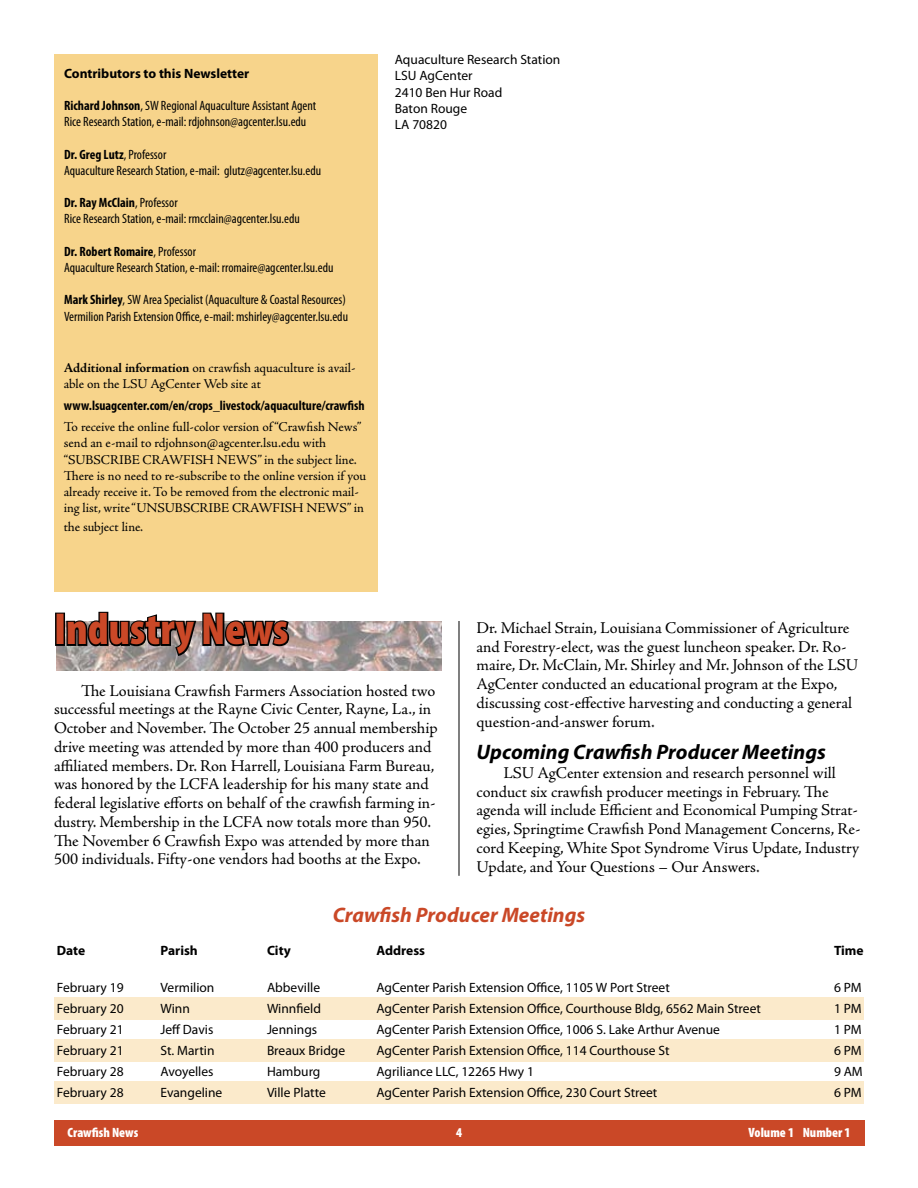
<style>
.page{position:relative;width:918px;height:1188px;background:#fff}
.page>*{position:absolute;margin:0;border:0;box-sizing:border-box;transform-origin:0 0}
.t1{font:900 condensed 45px "Myriad Pro";color:#ca4827}
.t2{font:italic 700 21px "Myriad Pro";color:#000}
.t3{font:italic 700 21px "Myriad Pro";color:#ca4827}
.t4{font:16.5px/18.8px "Adobe Jenson Pro";letter-spacing:-.005em;color:#000}
.t5{font:13.5px/16.2px "Myriad Pro";color:#000}
.t6{font:condensed 13.5px/16.2px "Myriad Pro";color:#000}
.t7{font:13.5px/16.2px "Adobe Jenson Pro";letter-spacing:-.005em;color:#000}
.t8{font:700 condensed 13.5px "Myriad Pro";color:#000}
.t9{font:700 13.5px "Myriad Pro";color:#000}
.t10{font:900 condensed 13.5px "Myriad Pro";color:#fff}
.s1{font-weight:700}
</style>
<div class="page">
<div style="left:54px;top:1120px;width:811px;height:26px;background:#ca4827"></div>
<div style="left:54px;top:1081px;width:810px;height:22px;background:#fbeacb"></div>
<div style="left:54px;top:1039px;width:810px;height:22px;background:#fbeacb"></div>
<div style="left:54px;top:998px;width:810px;height:22px;background:#fbeacb"></div>
<div style="left:54px;top:54px;width:324px;height:538px;background:#f7d48b"></div>
<img style="left:56px;top:621px;width:385px;height:49px">
<div style="left:55px;top:613px;width:10px;height:33px;border:3px solid #000"></div>
<svg style="left:65px;top:611px;width:226px;height:47px"></svg>
<hr style="left:459px;top:621px;width:1px;height:255px;background:#000">
<p class="t9" style="left:64px;top:64px;width:187px">Contributors to this Newsletter</p>
<p class="t6" style="left:64px;top:97px;width:254px"><span class="s1">Richard Johnson</span>, SW Regional Aquaculture Assistant Agent<br>Rice Research Station, e-mail: rdjohnson@agcenter.lsu.edu</p>
<p class="t6" style="left:64px;top:146px;width:258px"><span class="s1">Dr. Greg Lutz</span>, Professor<br>Aquaculture Research Station, e-mail: glutz@agcenter.lsu.edu</p>
<p class="t6" style="left:64px;top:195px;width:237px"><span class="s1">Dr. Ray McClain</span>, Professor<br>Rice Research Station, e-mail: rmcclain@agcenter.lsu.edu</p>
<p class="t6" style="left:64px;top:243px;width:271px"><span class="s1">Dr. Robert Romaire</span>, Professor<br>Aquaculture Research Station, e-mail: rromaire@agcenter.lsu.edu</p>
<p class="t6" style="left:64px;top:292px;width:285px"><span class="s1">Mark Shirley</span>, SW Area Specialist (Aquaculture &amp; Coastal Resources)<br>Vermilion Parish Extension Office, e-mail: mshirley@agcenter.lsu.edu</p>
<p class="t7" style="left:64px;top:360px;width:293px"><span class="s1">Additional information</span> on crawfish aquaculture is avail&shy;able on the LSU AgCenter Web site at</p>
<p class="t8" style="left:64px;top:397px;width:303px">www.lsuagcenter.com/en/crops_livestock/aquaculture/crawfish</p>
<p class="t7" style="left:64px;top:419px;width:304px">To receive the online full-color version of “Crawfish News” send an e-mail to rdjohnson@agcenter.lsu.edu with “SUBSCRIBE CRAWFISH NEWS” in the subject line.<br>There is no need to re-subscribe to the online version if you already receive it. To be removed from the electronic mail&shy;ing list, write “UNSUBSCRIBE CRAWFISH NEWS” in</p>
<p class="t7" style="left:64px;top:519px;width:81px">the subject line.</p>
<p class="t5" style="left:395px;top:51px;width:167px">Aquaculture Research Station<br>LSU AgCenter<br>2410 Ben Hur Road<br>Baton Rouge<br>LA 70820</p>
<h1 class="t1" style="left:54px;top:601px;width:236px">Industry News</h1>
<p class="t4" style="left:54px;top:681px;width:385px;text-indent:27px">The Louisiana Crawfish Farmers Association hosted two successful meetings at the Rayne Civic Center, Rayne, La., in October and November. The October 25 annual membership drive meeting was attended by more than 400 producers and affiliated members. Dr. Ron Harrell, Louisiana Farm Bureau, was honored by the LCFA leadership for his many state and federal legislative efforts on behalf of the crawfish farming in&shy;dustry. Membership in the LCFA now totals more than 950.<br>The November 6 Crawfish Expo was attended by more than 500 individuals. Fifty-one vendors had booths at the Expo.</p>
<p class="t4" style="left:477px;top:619px;width:383px">Dr. Michael Strain, Louisiana Commissioner of Agriculture and Forestry-elect, was the guest luncheon speaker. Dr. Ro&shy;maire, Dr. McClain, Mr. Shirley and Mr. Johnson of the LSU AgCenter conducted an educational program at the Expo, discussing cost-effective harvesting and conducting a general question-and-answer forum.</p>
<p class="t2" style="left:477px;top:738px;width:351px">Upcoming Crawfish Producer Meetings</p>
<p class="t4" style="left:477px;top:764px;width:385px;text-indent:27px">LSU AgCenter extension and research personnel will conduct six crawfish producer meetings in February. The agenda will include Efficient and Economical Pumping Strat&shy;egies, Springtime Crawfish Pond Management Concerns, Re&shy;cord Keeping, White Spot Syndrome Virus Update, Industry Update, and Your Questions – Our Answers.</p>
<p class="t3" style="left:333px;top:901px;width:254px">Crawfish Producer Meetings</p>
<p class="t9" style="left:57px;top:942px;width:30px">Date</p>
<p class="t9" style="left:161px;top:942px;width:39px">Parish</p>
<p class="t9" style="left:267px;top:942px;width:25px">City</p>
<p class="t9" style="left:377px;top:942px;width:50px">Address</p>
<p class="t9" style="left:834px;top:942px;width:31px">Time</p>
<p class="t5" style="left:57px;top:979px;width:68px">February 19</p>
<p class="t5" style="left:161px;top:979px;width:55px">Vermilion</p>
<p class="t5" style="left:267px;top:979px;width:55px">Abbeville</p>
<p class="t5" style="left:377px;top:979px;width:295px">AgCenter Parish Extension Office, 1105 W Port Street</p>
<p class="t5" style="left:834px;top:979px;width:29px">6 PM</p>
<p class="t5" style="left:57px;top:1000px;width:68px">February 20</p>
<p class="t5" style="left:161px;top:1000px;width:31px">Winn</p>
<p class="t5" style="left:267px;top:1000px;width:55px">Winnfield</p>
<p class="t5" style="left:377px;top:1000px;width:386px">AgCenter Parish Extension Office, Courthouse Bldg, 6562 Main Street</p>
<p class="t5" style="left:834px;top:1000px;width:29px">1 PM</p>
<p class="t5" style="left:57px;top:1021px;width:68px">February 21</p>
<p class="t5" style="left:161px;top:1021px;width:54px">Jeff Davis</p>
<p class="t5" style="left:267px;top:1021px;width:52px">Jennings</p>
<p class="t5" style="left:377px;top:1021px;width:345px">AgCenter Parish Extension Office, 1006 S. Lake Arthur Avenue</p>
<p class="t5" style="left:834px;top:1021px;width:29px">1 PM</p>
<p class="t5" style="left:57px;top:1042px;width:68px">February 21</p>
<p class="t5" style="left:161px;top:1042px;width:55px">St. Martin</p>
<p class="t5" style="left:267px;top:1042px;width:80px">Breaux Bridge</p>
<p class="t5" style="left:377px;top:1042px;width:295px">AgCenter Parish Extension Office, 114 Courthouse St</p>
<p class="t5" style="left:834px;top:1042px;width:29px">6 PM</p>
<p class="t5" style="left:57px;top:1063px;width:68px">February 28</p>
<p class="t5" style="left:161px;top:1063px;width:55px">Avoyelles</p>
<p class="t5" style="left:267px;top:1063px;width:55px">Hamburg</p>
<p class="t5" style="left:377px;top:1063px;width:159px">Agriliance LLC, 12265 Hwy 1</p>
<p class="t5" style="left:834px;top:1063px;width:30px">9AM</p>
<p class="t5" style="left:57px;top:1084px;width:68px">February 28</p>
<p class="t5" style="left:161px;top:1084px;width:63px">Evangeline</p>
<p class="t5" style="left:267px;top:1084px;width:60px">Ville Platte</p>
<p class="t5" style="left:377px;top:1084px;width:282px">AgCenter Parish Extension Office, 230 Court Street</p>
<p class="t5" style="left:834px;top:1084px;width:29px">6 PM</p>
<p class="t10" style="left:68px;top:1124px;width:72px">Crawfish News</p>
<p class="t10" style="left:749px;top:1124px;width:102px">Volume 1 Number 1</p>
</div>
